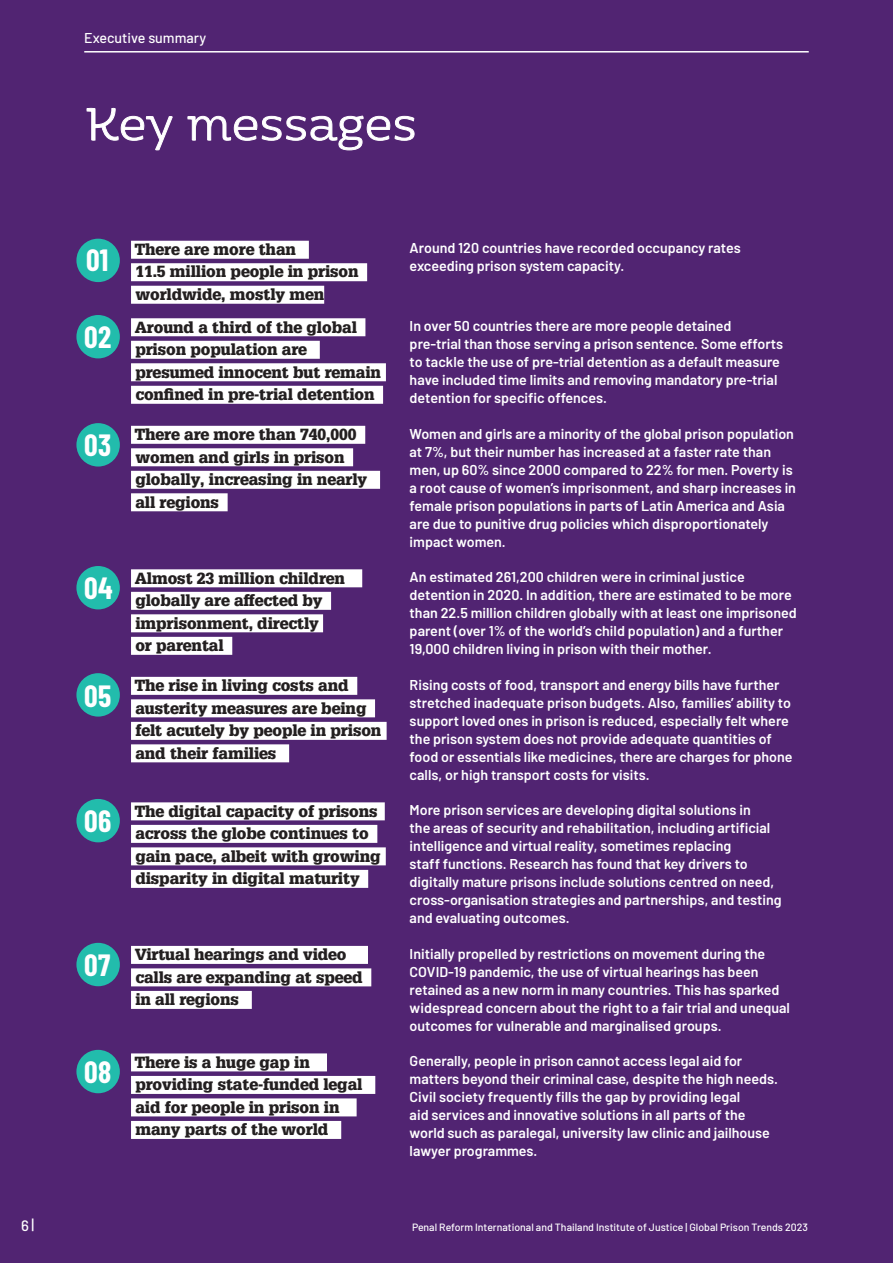
<style>
.page{position:relative;width:893px;height:1263px;background:#512472}
.page>*{position:absolute;margin:0;border:0;box-sizing:border-box;transform-origin:0 0}
.t1{font:700 30px "Barlow Condensed";letter-spacing:.005em;color:#fff}
.BOX_HEADING{font:900 15.75px/22.5px "Glypha LT Pro";letter-spacing:-.005em;color:#231f20}
.t2{font:500 15px "Barlow";color:#fff}
.Key_messages_copy{font:600 14.25px/18px "Barlow";color:#fff}
.t3{font:500 14.25px "Barlow";color:#fff}
.t4{font:500 10.5px "Barlow";color:#fff}
</style>
<div class="page">
<hr style="left:84px;top:51px;width:725px;height:2px;background:#fff">
<div style="left:76px;top:239px;width:44px;height:43px;background:#22bcac;border-radius:50%"></div>
<div style="left:76px;top:315px;width:44px;height:43px;background:#22bcac;border-radius:50%"></div>
<div style="left:76px;top:423px;width:44px;height:43px;background:#22bcac;border-radius:50%"></div>
<div style="left:76px;top:566px;width:44px;height:43px;background:#22bcac;border-radius:50%"></div>
<div style="left:76px;top:673px;width:44px;height:44px;background:#22bcac;border-radius:50%"></div>
<div style="left:76px;top:799px;width:44px;height:43px;background:#22bcac;border-radius:50%"></div>
<div style="left:76px;top:943px;width:44px;height:43px;background:#22bcac;border-radius:50%"></div>
<div style="left:76px;top:1050px;width:44px;height:43px;background:#22bcac;border-radius:50%"></div>
<div style="left:131px;top:241px;width:178px;height:18px;background:#fff"></div>
<div style="left:131px;top:263px;width:236px;height:18px;background:#fff"></div>
<div style="left:131px;top:286px;width:193px;height:18px;background:#fff"></div>
<div style="left:131px;top:318px;width:234px;height:18px;background:#fff"></div>
<div style="left:131px;top:341px;width:189px;height:18px;background:#fff"></div>
<div style="left:131px;top:363px;width:255px;height:18px;background:#fff"></div>
<div style="left:131px;top:386px;width:252px;height:18px;background:#fff"></div>
<div style="left:131px;top:426px;width:234px;height:18px;background:#fff"></div>
<div style="left:131px;top:448px;width:222px;height:18px;background:#fff"></div>
<div style="left:131px;top:471px;width:249px;height:18px;background:#fff"></div>
<div style="left:131px;top:493px;width:97px;height:18px;background:#fff"></div>
<div style="left:131px;top:569px;width:231px;height:18px;background:#fff"></div>
<div style="left:131px;top:592px;width:200px;height:18px;background:#fff"></div>
<div style="left:131px;top:614px;width:192px;height:18px;background:#fff"></div>
<div style="left:131px;top:637px;width:101px;height:18px;background:#fff"></div>
<div style="left:131px;top:677px;width:226px;height:18px;background:#fff"></div>
<div style="left:131px;top:699px;width:244px;height:18px;background:#fff"></div>
<div style="left:131px;top:722px;width:256px;height:18px;background:#fff"></div>
<div style="left:131px;top:744px;width:158px;height:18px;background:#fff"></div>
<div style="left:131px;top:802px;width:254px;height:18px;background:#fff"></div>
<div style="left:131px;top:825px;width:246px;height:18px;background:#fff"></div>
<div style="left:131px;top:847px;width:255px;height:18px;background:#fff"></div>
<div style="left:131px;top:870px;width:237px;height:18px;background:#fff"></div>
<div style="left:131px;top:946px;width:237px;height:18px;background:#fff"></div>
<div style="left:131px;top:968px;width:240px;height:18px;background:#fff"></div>
<div style="left:131px;top:991px;width:121px;height:18px;background:#fff"></div>
<div style="left:131px;top:1053px;width:196px;height:18px;background:#fff"></div>
<div style="left:131px;top:1076px;width:244px;height:18px;background:#fff"></div>
<div style="left:131px;top:1098px;width:226px;height:18px;background:#fff"></div>
<div style="left:131px;top:1121px;width:210px;height:18px;background:#fff"></div>
<svg style="left:87px;top:108px;width:327px;height:42px"></svg>
<p class="t3" style="left:84px;top:27px;width:124px">Executive summary</p>
<p class="t1" style="left:86px;top:239px;width:24px">01</p>
<p class="BOX_HEADING" style="left:135px;top:238px;width:225px">There are more than<br>11.5 million people in prison worldwide, mostly men</p>
<p class="Key_messages_copy" style="left:410px;top:238px;width:333px">Around 120 countries have recorded occupancy rates exceeding prison system capacity.</p>
<p class="t1" style="left:84px;top:316px;width:28px">02</p>
<p class="BOX_HEADING" style="left:135px;top:316px;width:248px">Around a third of the global prison population are presumed innocent but remain confined in pre-trial detention</p>
<p class="Key_messages_copy" style="left:410px;top:316px;width:375px">In over 50 countries there are more people detained pre-trial than those serving a prison sentence. Some efforts to tackle the use of pre-trial detention as a default measure have included time limits and removing mandatory pre-trial detention for specific offences.</p>
<p class="t1" style="left:84px;top:424px;width:28px">03</p>
<p class="BOX_HEADING" style="left:135px;top:423px;width:234px">There are more than 740,000 women and girls in prison globally, increasing in nearly all regions</p>
<p class="Key_messages_copy" style="left:410px;top:423px;width:388px">Women and girls are a minority of the global prison population at 7%, but their number has increased at a faster rate than men, up 60% since 2000 compared to 22% for men. Poverty is a root cause of women’s imprisonment, and sharp increases in female prison populations in parts of Latin America and Asia are due to punitive drug policies which disproportionately impact women.</p>
<p class="t1" style="left:84px;top:567px;width:30px">04</p>
<p class="BOX_HEADING" style="left:135px;top:567px;width:212px">Almost 23 million children globally are affected by imprisonment, directly<br>or parental</p>
<p class="Key_messages_copy" style="left:410px;top:567px;width:389px">An estimated 261,200 children were in criminal justice detention in 2020. In addition, there are estimated to be more than 22.5 million children globally with at least one imprisoned parent (over 1% of the world’s child population) and a further 19,000 children living in prison with their mother.</p>
<p class="t1" style="left:84px;top:675px;width:28px">05</p>
<p class="BOX_HEADING" style="left:135px;top:674px;width:248px">The rise in living costs and austerity measures are being felt acutely by people in prison and their families</p>
<p class="Key_messages_copy" style="left:410px;top:674px;width:384px">Rising costs of food, transport and energy bills have further stretched inadequate prison budgets. Also, families’ ability to support loved ones in prison is reduced, especially felt where the prison system does not provide adequate quantities of food or essentials like medicines, there are charges for phone calls, or high transport costs for visits.</p>
<p class="t1" style="left:84px;top:800px;width:28px">06</p>
<p class="BOX_HEADING" style="left:135px;top:800px;width:247px">The digital capacity of prisons across the globe continues to gain pace, albeit with growing disparity in digital maturity</p>
<p class="Key_messages_copy" style="left:410px;top:800px;width:373px">More prison services are developing digital solutions in<br>the areas of security and rehabilitation, including artificial intelligence and virtual reality, sometimes replacing<br>staff functions. Research has found that key drivers to digitally mature prisons include solutions centred on need, cross-organisation strategies and partnerships, and testing and evaluating outcomes.</p>
<p class="t1" style="left:84px;top:944px;width:27px">07</p>
<p class="BOX_HEADING" style="left:135px;top:943px;width:230px">Virtual hearings and video calls are expanding at speed in all regions</p>
<p class="Key_messages_copy" style="left:410px;top:943px;width:382px">Initially propelled by restrictions on movement during the COVID-19 pandemic, the use of virtual hearings has been retained as a new norm in many countries. This has sparked widespread concern about the right to a fair trial and unequal outcomes for vulnerable and marginalised groups.</p>
<p class="t1" style="left:84px;top:1051px;width:28px">08</p>
<p class="BOX_HEADING" style="left:135px;top:1051px;width:229px">There is a huge gap in providing state-funded legal aid for people in prison in many parts of the world</p>
<p class="Key_messages_copy" style="left:410px;top:1051px;width:370px">Generally, people in prison cannot access legal aid for matters beyond their criminal case, despite the high needs.<br>Civil society frequently fills the gap by providing legal<br>aid services and innovative solutions in all parts of the world such as paralegal, university law clinic and jailhouse lawyer programmes.</p>
<p class="t2" style="left:21px;top:1214px;width:15px">6 |</p>
<p class="t4" style="left:412px;top:1220px;width:397px">Penal Reform International and Thailand Institute of Justice | Global Prison Trends 2023</p>
</div>
